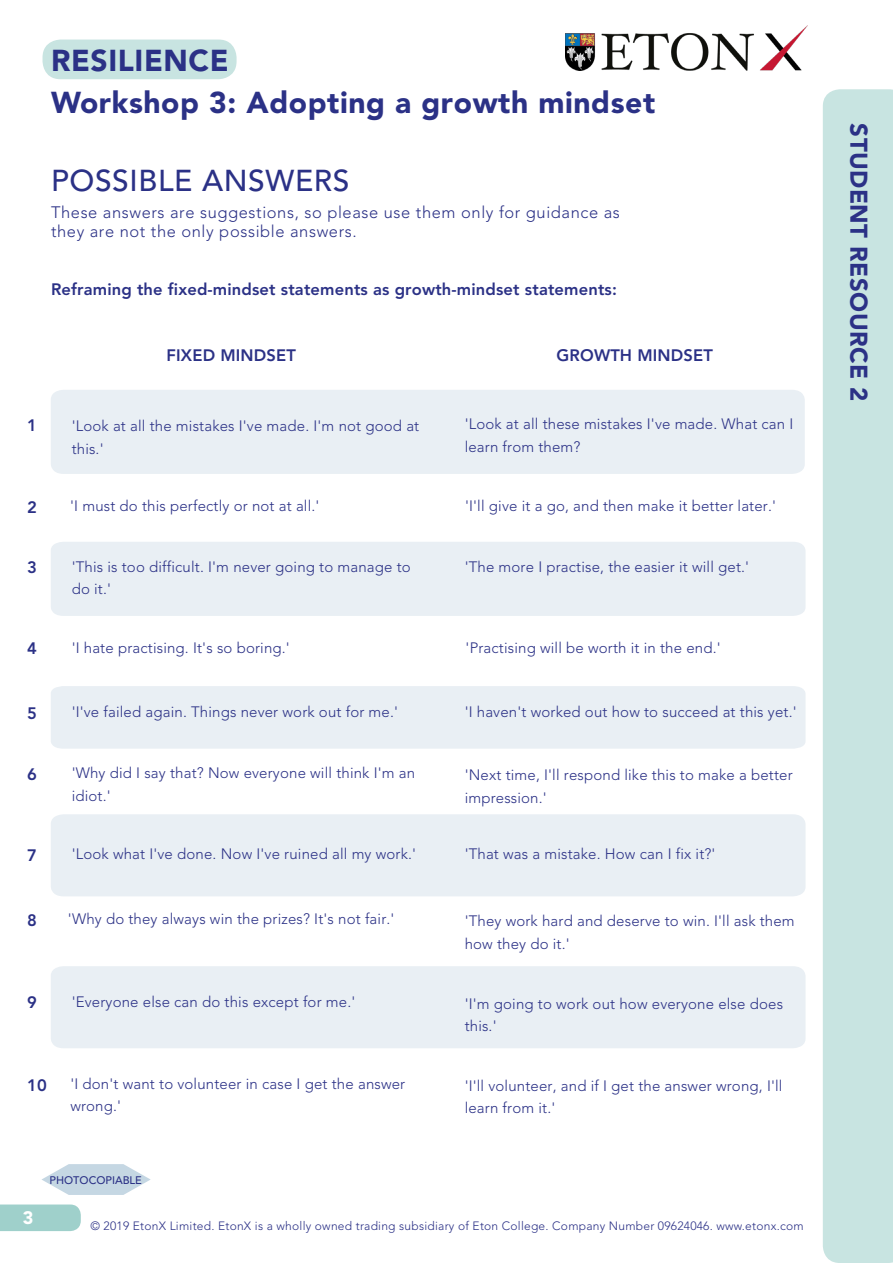
<style>
.page{position:relative;width:893px;height:1263px;background:#fff}
.page>*{position:absolute;margin:0;border:0;box-sizing:border-box;transform-origin:0 0}
.t1{font:900 30px/42.3px "Avenir LT Std";letter-spacing:.02em;color:#2b3186}
.t2{font:500 30px "Avenir LT Std";letter-spacing:.02em;color:#2b3186}
.sidebar{font:900 24px "Avenir LT Std";letter-spacing:.02em;color:#2b3186}
.t3{font:900 18px "Avenir LT Std";color:#fff}
.t4{font:800 16.5px "Avenir LT Std";letter-spacing:.01em;color:#2b3186}
.t5{font:300 16.5px/19.8px "Avenir LT Std";letter-spacing:.035em;color:#2b3186}
.t6{font:300 15px/22.5px "Avenir LT Std";letter-spacing:.01em;color:#2b3186}
.copyright{font:300 12px "Avenir LT Std";letter-spacing:.02em;color:#2b3186}
.role_cards{font:500 10.95px "Avenir LT Std";color:#2b3186}
</style>
<div class="page">
<div style="left:0;top:1204px;width:81px;height:27px;background:#9fd0cb"></div>
<img style="left:566px;top:26px;width:241px;height:44px">
<div style="left:823px;top:89px;width:70px;height:1174px;background:#c8e4e1"></div>
<div style="left:43px;top:40px;width:194px;height:39px;background:#c8e4e1;border-radius:18px"></div>
<svg style="left:42px;top:1164px;width:109px;height:31px"></svg>
<div style="left:51px;top:966px;width:754px;height:82px;background:#e9eff4"></div>
<div style="left:51px;top:814px;width:754px;height:82px;background:#e9eff4"></div>
<div style="left:51px;top:686px;width:754px;height:63px;background:#e9eff4"></div>
<div style="left:51px;top:542px;width:754px;height:74px;background:#e9eff4"></div>
<div style="left:51px;top:390px;width:754px;height:84px;background:#e9eff4"></div>
<h1 class="t1" style="left:51px;top:39px;width:606px">RESILIENCE<br>Workshop 3: Adopting a growth mindset</h1>
<h1 class="t2" style="left:51px;top:163px;width:300px">POSSIBLE ANSWERS</h1>
<p class="t5" style="left:51px;top:202px;width:570px">These answers are suggestions, so please use them only for guidance as they are not the only possible answers.</p>
<p class="t4" style="left:51px;top:280px;width:567px">Reframing the fixed-mindset statements as growth-mindset statements:</p>
<p class="t4" style="left:167px;top:346px;width:131px">FIXED MINDSET</p>
<p class="t4" style="left:556px;top:346px;width:158px">GROWTH MINDSET</p>
<p class="t4" style="left:27px;top:415px;width:11px">1</p>
<p class="t6" style="left:72px;top:415px;width:349px">'Look at all the mistakes I've made. I'm not good at this.'</p>
<p class="t6" style="left:465px;top:413px;width:330px">'Look at all these mistakes I've made. What can I learn from them?</p>
<p class="t4" style="left:27px;top:497px;width:11px">2</p>
<p class="t6" style="left:70px;top:495px;width:251px">'I must do this perfectly or not at all.'</p>
<p class="t6" style="left:465px;top:495px;width:312px">'I'll give it a go, and then make it better later.'</p>
<p class="t4" style="left:27px;top:558px;width:11px">3</p>
<p class="t6" style="left:72px;top:555px;width:341px">'This is too difficult. I'm never going to manage to do it.'</p>
<p class="t6" style="left:465px;top:555px;width:286px">'The more I practise, the easier it will get.'</p>
<p class="t4" style="left:27px;top:638px;width:11px">4</p>
<p class="t6" style="left:72px;top:636px;width:220px">'I hate practising. It's so boring.'</p>
<p class="t6" style="left:466px;top:636px;width:257px">'Practising will be worth it in the end.'</p>
<p class="t4" style="left:27px;top:703px;width:11px">5</p>
<p class="t6" style="left:72px;top:701px;width:328px">'I've failed again. Things never work out for me.'</p>
<p class="t6" style="left:465px;top:701px;width:333px">'I haven't worked out how to succeed at this yet.'</p>
<p class="t4" style="left:27px;top:764px;width:11px">6</p>
<p class="t6" style="left:72px;top:762px;width:345px">'Why did I say that? Now everyone will think I'm an idiot.'</p>
<p class="t6" style="left:465px;top:764px;width:330px">'Next time, I'll respond like this to make a better impression.'</p>
<p class="t4" style="left:27px;top:845px;width:11px">7</p>
<p class="t6" style="left:72px;top:843px;width:346px">'Look what I've done. Now I've ruined all my work.'</p>
<p class="t6" style="left:465px;top:843px;width:252px">'That was a mistake. How can I fix it?'</p>
<p class="t4" style="left:27px;top:910px;width:11px">8</p>
<p class="t6" style="left:68px;top:908px;width:328px">'Why do they always win the prizes? It's not fair.'</p>
<p class="t6" style="left:465px;top:910px;width:332px">'They work hard and deserve to win. I'll ask them how they do it.'</p>
<p class="t4" style="left:27px;top:993px;width:11px">9</p>
<p class="t6" style="left:72px;top:990px;width:285px">'Everyone else can do this except for me.'</p>
<p class="t6" style="left:465px;top:992px;width:320px">'I'm going to work out how everyone else does this.'</p>
<p class="t4" style="left:27px;top:1075px;width:21px">10</p>
<p class="t6" style="left:70px;top:1072px;width:336px">'I don't want to volunteer in case I get the answer wrong.'</p>
<p class="t6" style="left:465px;top:1074px;width:319px">'I'll volunteer, and if I get the answer wrong, I'll learn from it.'</p>
<p class="t3" style="left:23px;top:1206px;width:12px">3</p>
<p class="role_cards" style="left:50px;top:1173px;width:94px">PHOTOCOPIABLE</p>
<p class="copyright" style="left:90px;top:1219px;width:715px">© 2019 EtonX Limited. EtonX is a wholly owned trading subsidiary of Eton College. Company Number 09624046. www.etonx.com</p>
<p class="sidebar" style="left:873px;top:123px;width:279px;rotate:90deg">STUDENT RESOURCE 2</p>
</div>
